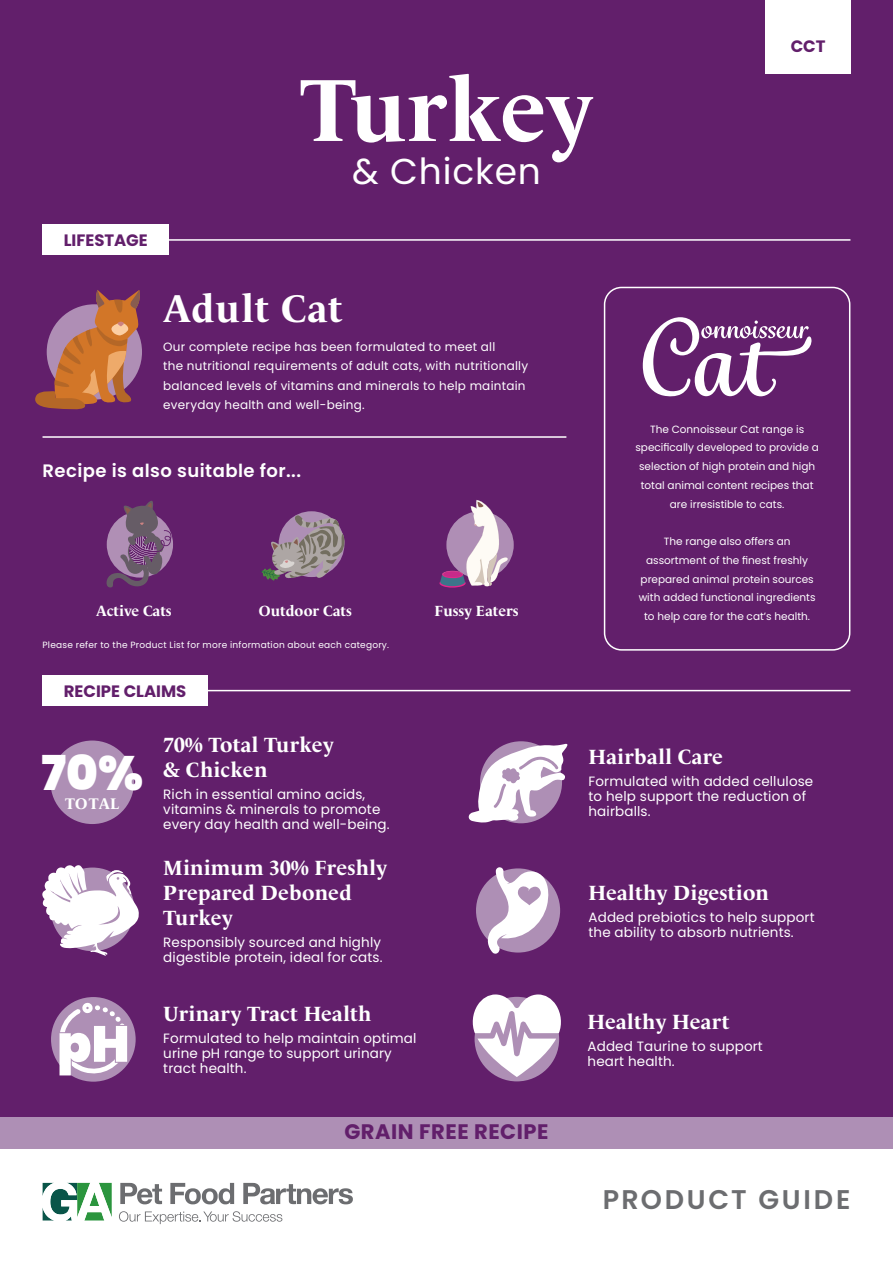
<style>
.page{position:relative;width:893px;height:1263px;background:#fff}
.page>*{position:absolute;margin:0;border:0;box-sizing:border-box;transform-origin:0 0}
.t1{font:700 90px "Le Monde Livre Std";letter-spacing:-.01em;color:#fff}
.t2{font:900 50.7px "Poppins";color:#fff}
.t3{font:900 48px "Poppins";color:#fff}
.t4{font:700 39px "Le Monde Livre Std";letter-spacing:.02em;color:#fff}
.t5{font:36px "Poppins";letter-spacing:.025em;color:#fff}
.t6{font:600 27px "Poppins";letter-spacing:.1em;color:#6c6d70}
.t7{font:700 21px/25.2px "Le Monde Livre Std";letter-spacing:.01em;color:#fff}
.t8{font:700 21px "Poppins";letter-spacing:.025em;color:#621f6b}
.t9{font:600 18px "Poppins";letter-spacing:.025em;color:#fff}
.t10{font:700 16.5px "Poppins";color:#621f6b}
.t11{font:700 15.6px "Le Monde Livre Std";letter-spacing:.01em;color:#fff}
.t12{font:700 15px "Le Monde Livre Std";color:#fff}
.t13{font:13.5px/15px "Poppins";letter-spacing:.01em;color:#fff}
.t14{font:12px/19.5px "Poppins";letter-spacing:.02em;color:#fff}
.t15{font:10.5px/18.8px "Poppins";color:#fff;text-align:center}
.t16{font:9px "Poppins";letter-spacing:.025em;color:#fff}
</style>
<div class="page">
<svg style="left:43px;top:1183px;width:69px;height:37px"></svg>
<svg style="left:120px;top:1183px;width:42px;height:21px"></svg>
<svg style="left:170px;top:1183px;width:64px;height:21px"></svg>
<svg style="left:243px;top:1183px;width:110px;height:21px"></svg>
<svg style="left:119px;top:1211px;width:163px;height:13px"></svg>
<div style="left:0;top:0;width:893px;height:1127px;background:#621f6b"></div>
<div style="left:604px;top:287px;width:246px;height:364px;border:2px solid #fff;border-radius:17px"></div>
<div style="left:0;top:1117px;width:893px;height:31px;background:#ae8fb5"></div>
<hr style="left:43px;top:436px;width:523px;height:2px;background:#fff">
<hr style="left:43px;top:690px;width:807px;height:1px;background:#fff">
<div style="left:43px;top:675px;width:165px;height:31px;background:#fff"></div>
<hr style="left:43px;top:239px;width:807px;height:2px;background:#fff">
<div style="left:43px;top:225px;width:126px;height:30px;background:#fff"></div>
<div style="left:765px;top:0;width:86px;height:73px;background:#fff"></div>
<div style="left:51px;top:740px;width:83px;height:84px;background:#ae8fb5;border-radius:50%"></div>
<svg style="left:468px;top:744px;width:100px;height:79px"></svg>
<div style="left:51px;top:997px;width:85px;height:85px;background:#ae8fb5;border-radius:50%"></div>
<svg style="left:55px;top:1002px;width:73px;height:75px"></svg>
<div style="left:476px;top:868px;width:84px;height:84px;background:#ae8fb5;border-radius:50%"></div>
<svg style="left:487px;top:867px;width:62px;height:87px"></svg>
<svg style="left:643px;top:317px;width:169px;height:80px"></svg>
<svg style="left:35px;top:290px;width:105px;height:119px"></svg>
<svg style="left:260px;top:514px;width:84px;height:66px"></svg>
<div style="left:446px;top:511px;width:68px;height:68px;background:#af8eb5;border-radius:50%"></div>
<svg style="left:439px;top:500px;width:69px;height:88px"></svg>
<svg style="left:106px;top:500px;width:66px;height:88px"></svg>
<svg style="left:472px;top:994px;width:89px;height:83px;background:#cfbcd3"></svg>
<svg style="left:42px;top:865px;width:97px;height:91px"></svg>
<h1 class="t1" style="left:300px;top:57px;width:295px">Turkey</h1>
<h3 class="t5" style="left:352px;top:151px;width:190px">&amp; Chicken</h3>
<p class="t10" style="left:64px;top:231px;width:85px">LIFESTAGE</p>
<h3 class="t4" style="left:163px;top:286px;width:181px">Adult Cat</h3>
<p class="t14" style="left:163px;top:337px;width:366px">Our complete recipe has been formulated to meet all<br>the nutritional requirements of adult cats, with nutritionally balanced levels of vitamins and minerals to help maintain everyday health and well-being.</p>
<h3 class="t9" style="left:43px;top:461px;width:260px">Recipe is also suitable for...</h3>
<p class="t12" style="left:96px;top:602px;width:77px">Active Cats</p>
<p class="t12" style="left:259px;top:602px;width:95px">Outdoor Cats</p>
<p class="t12" style="left:434px;top:602px;width:86px">Fussy Eaters</p>
<p class="t16" style="left:43px;top:640px;width:348px">Please refer to the Product List for more information about each category.</p>
<p class="t10" style="left:64px;top:682px;width:124px">RECIPE CLAIMS</p>
<p class="t10" style="left:791px;top:37px;width:36px">CCT</p>
<p class="t15" style="left:635px;top:420px;width:185px">The Connoisseur Cat range is specifically developed to provide a selection of high protein and high total animal content recipes that are irresistible to cats.</p>
<p class="t15" style="left:639px;top:532px;width:178px">The range also offers an assortment of the finest freshly prepared animal protein sources with added functional ingredients to help care for the cat’s health.</p>
<h3 class="t3" style="left:42px;top:745px;width:103px">70%</h3>
<p class="t11" style="left:65px;top:794px;width:56px">TOTAL</p>
<h2 class="t2" style="left:57px;top:1015px;width:74px">pH</h2>
<h3 class="t7" style="left:163px;top:732px;width:172px">70% Total Turkey &amp; Chicken</h3>
<p class="t13" style="left:163px;top:787px;width:228px">Rich in essential amino acids, vitamins &amp; minerals to promote every day health and well-being.</p>
<h3 class="t7" style="left:163px;top:855px;width:226px">Minimum 30% Freshly<br>Prepared Deboned<br>Turkey</h3>
<p class="t13" style="left:163px;top:935px;width:221px">Responsibly sourced and highly digestible protein, ideal for cats.</p>
<h3 class="t7" style="left:163px;top:1001px;width:210px">Urinary Tract Health</h3>
<p class="t13" style="left:163px;top:1031px;width:255px">Formulated to help maintain optimal urine pH range to support urinary</p>
<p class="t13" style="left:163px;top:1061px;width:85px">tract health.</p>
<h3 class="t8" style="left:344px;top:1120px;width:206px">GRAIN FREE RECIPE</h3>
<h3 class="t7" style="left:588px;top:744px;width:136px">Hairball Care</h3>
<p class="t13" style="left:588px;top:774px;width:226px">Formulated with added cellulose to help support the reduction of hairballs.</p>
<h3 class="t7" style="left:588px;top:880px;width:182px">Healthy Digestion</h3>
<p class="t13" style="left:588px;top:910px;width:228px">Added prebiotics to help support the ability to absorb nutrients.</p>
<h3 class="t7" style="left:588px;top:1009px;width:144px">Healthy Heart</h3>
<p class="t13" style="left:588px;top:1039px;width:177px">Added Taurine to support heart health.</p>
<h3 class="t6" style="left:603px;top:1183px;width:249px">PRODUCT GUIDE</h3>
</div>
